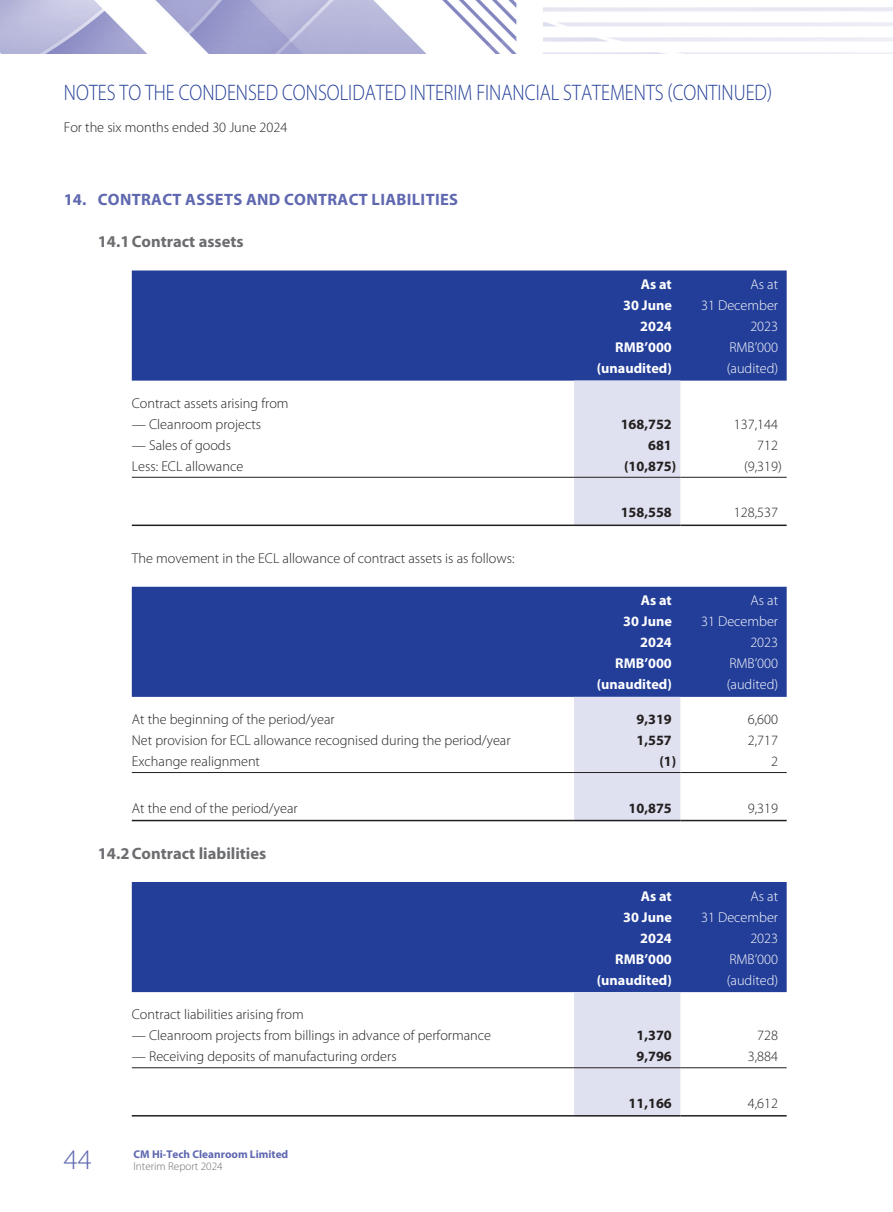
<style>
.page{position:relative;width:893px;height:1212px;background:#fff}
.page>*{position:absolute;margin:0;border:0;box-sizing:border-box;transform-origin:0 0}
.t1{font:300 28.5px "Myriad Pro";color:#5f68b0}
.t2{font:300 22.5px "Myriad Pro";color:#233e98;scale:.85 1}
._02_H2{font:700 16.5px "Myriad Pro";color:#6c6d70}
._01_H1{font:700 16.5px "Myriad Pro";letter-spacing:.02em;color:#5f68b0}
._50_Table_txt{font:300 14.25px "Myriad Pro";color:#231f20}
._50_Table_txt-2{font:300 14.25px "Myriad Pro";color:#fff}
._50_Table_txt-3{font:700 14.25px "Myriad Pro";color:#fff}
._50_Table_txt-4{font:700 14.25px "Myriad Pro";color:#231f20}
._00_txt{font:300 14.25px "Myriad Pro";color:#231f20}
.t3{font:700 11.25px "Myriad Pro";color:#5f68b0}
.t4{font:300 11.25px "Myriad Pro";color:#6c6d70}
</style>
<div class="page">
<img style="left:0;top:0;width:893px;height:53px">
<div style="left:132px;top:270px;width:655px;height:111px;background:#233e98"></div>
<div style="left:574px;top:381px;width:106px;height:143px;background:#e0e1f0"></div>
<hr style="left:132px;top:477px;width:442px;height:1px;background:#231f20">
<hr style="left:574px;top:477px;width:106px;height:1px;background:#231f20">
<hr style="left:680px;top:477px;width:107px;height:1px;background:#231f20">
<hr style="left:132px;top:524px;width:442px;height:2px;background:#231f20">
<hr style="left:574px;top:524px;width:106px;height:2px;background:#231f20">
<hr style="left:680px;top:524px;width:107px;height:2px;background:#231f20">
<div style="left:132px;top:587px;width:655px;height:110px;background:#233e98"></div>
<div style="left:574px;top:697px;width:106px;height:123px;background:#e0e1f0"></div>
<hr style="left:132px;top:772px;width:442px;height:1px;background:#231f20">
<hr style="left:574px;top:772px;width:106px;height:1px;background:#231f20">
<hr style="left:680px;top:772px;width:107px;height:1px;background:#231f20">
<hr style="left:132px;top:820px;width:442px;height:1px;background:#231f20">
<hr style="left:574px;top:820px;width:106px;height:1px;background:#231f20">
<hr style="left:680px;top:820px;width:107px;height:1px;background:#231f20">
<div style="left:132px;top:882px;width:655px;height:110px;background:#233e98"></div>
<div style="left:574px;top:992px;width:106px;height:123px;background:#e0e1f0"></div>
<hr style="left:132px;top:1067px;width:442px;height:1px;background:#231f20">
<hr style="left:574px;top:1067px;width:106px;height:1px;background:#231f20">
<hr style="left:680px;top:1067px;width:107px;height:1px;background:#231f20">
<hr style="left:132px;top:1115px;width:442px;height:1px;background:#231f20">
<hr style="left:574px;top:1115px;width:106px;height:1px;background:#231f20">
<hr style="left:680px;top:1115px;width:107px;height:1px;background:#231f20">
<h2 class="t2" style="left:64px;top:79px;width:834px">NOTES TO THE CONDENSED CONSOLIDATED INTERIM FINANCIAL STATEMENTS (CONTINUED)</h2>
<p class="_50_Table_txt" style="left:64px;top:119px;width:225px">For the six months ended 30 June 2024</p>
<p class="_01_H1" style="left:64px;top:189px;width:396px">14. CONTRACT ASSETS AND CONTRACT LIABILITIES</p>
<p class="_02_H2" style="left:98px;top:231px;width:147px">14.1Contract assets</p>
<p class="_50_Table_txt-3" style="left:641px;top:275px;width:33px">As at</p>
<p class="_50_Table_txt-3" style="left:623px;top:296px;width:50px">30 June</p>
<p class="_50_Table_txt-3" style="left:640px;top:317px;width:33px">2024</p>
<p class="_50_Table_txt-2" style="left:750px;top:276px;width:29px">As at</p>
<p class="_50_Table_txt-2" style="left:701px;top:297px;width:79px">31 December</p>
<p class="_50_Table_txt-2" style="left:750px;top:318px;width:29px">2023</p>
<p class="_50_Table_txt-3" style="left:615px;top:338px;width:58px">RMB’000</p>
<p class="_50_Table_txt-2" style="left:729px;top:339px;width:50px">RMB’000</p>
<p class="_50_Table_txt-3" style="left:597px;top:359px;width:77px">(unaudited)</p>
<p class="_50_Table_txt-2" style="left:727px;top:360px;width:53px">(audited)</p>
<p class="_50_Table_txt" style="left:132px;top:394px;width:158px">Contract assets arising from</p>
<p class="_50_Table_txt" style="left:132px;top:415px;width:131px">— Cleanroom projects</p>
<p class="_50_Table_txt-4" style="left:621px;top:415px;width:53px">168,752</p>
<p class="_50_Table_txt" style="left:734px;top:415px;width:46px">137,144</p>
<p class="_50_Table_txt" style="left:132px;top:436px;width:101px">— Sales of goods</p>
<p class="_50_Table_txt-4" style="left:648px;top:436px;width:25px">681</p>
<p class="_50_Table_txt" style="left:757px;top:436px;width:22px">712</p>
<p class="_50_Table_txt" style="left:132px;top:457px;width:113px">Less: ECL allowance</p>
<p class="_50_Table_txt-4" style="left:624px;top:457px;width:54px">(10,875)</p>
<p class="_50_Table_txt" style="left:744px;top:457px;width:39px">(9,319)</p>
<p class="_50_Table_txt-4" style="left:621px;top:503px;width:53px">158,558</p>
<p class="_50_Table_txt" style="left:734px;top:504px;width:46px">128,537</p>
<p class="_00_txt" style="left:132px;top:550px;width:384px">The movement in the ECL allowance of contract assets is as follows:</p>
<p class="_50_Table_txt-3" style="left:641px;top:591px;width:33px">As at</p>
<p class="_50_Table_txt-3" style="left:623px;top:612px;width:50px">30 June</p>
<p class="_50_Table_txt-3" style="left:640px;top:633px;width:33px">2024</p>
<p class="_50_Table_txt-2" style="left:750px;top:592px;width:29px">As at</p>
<p class="_50_Table_txt-2" style="left:701px;top:613px;width:79px">31 December</p>
<p class="_50_Table_txt-2" style="left:750px;top:634px;width:29px">2023</p>
<p class="_50_Table_txt-3" style="left:615px;top:654px;width:58px">RMB’000</p>
<p class="_50_Table_txt-2" style="left:729px;top:655px;width:50px">RMB’000</p>
<p class="_50_Table_txt-3" style="left:597px;top:675px;width:77px">(unaudited)</p>
<p class="_50_Table_txt-2" style="left:727px;top:676px;width:53px">(audited)</p>
<p class="_50_Table_txt" style="left:132px;top:711px;width:204px">At the beginning of the period/year</p>
<p class="_50_Table_txt-4" style="left:636px;top:710px;width:37px">9,319</p>
<p class="_50_Table_txt" style="left:748px;top:711px;width:32px">6,600</p>
<p class="_50_Table_txt" style="left:132px;top:732px;width:380px">Net provision for ECL allowance recognised during the period/year</p>
<p class="_50_Table_txt-4" style="left:636px;top:731px;width:37px">1,557</p>
<p class="_50_Table_txt" style="left:748px;top:732px;width:32px">2,717</p>
<p class="_50_Table_txt" style="left:132px;top:753px;width:130px">Exchange realignment</p>
<p class="_50_Table_txt-4" style="left:659px;top:752px;width:18px">(1)</p>
<p class="_50_Table_txt" style="left:771px;top:753px;width:8px">2</p>
<p class="_50_Table_txt" style="left:132px;top:799px;width:168px">At the end of the period/year</p>
<p class="_50_Table_txt-4" style="left:629px;top:798px;width:45px">10,875</p>
<p class="_50_Table_txt" style="left:748px;top:799px;width:32px">9,319</p>
<p class="_02_H2" style="left:98px;top:842px;width:170px">14.2Contract liabilities</p>
<p class="_50_Table_txt-3" style="left:641px;top:886px;width:33px">As at</p>
<p class="_50_Table_txt-3" style="left:623px;top:907px;width:50px">30 June</p>
<p class="_50_Table_txt-3" style="left:640px;top:928px;width:33px">2024</p>
<p class="_50_Table_txt-2" style="left:750px;top:887px;width:29px">As at</p>
<p class="_50_Table_txt-2" style="left:701px;top:908px;width:79px">31 December</p>
<p class="_50_Table_txt-2" style="left:750px;top:929px;width:29px">2023</p>
<p class="_50_Table_txt-3" style="left:615px;top:949px;width:58px">RMB’000</p>
<p class="_50_Table_txt-2" style="left:729px;top:950px;width:50px">RMB’000</p>
<p class="_50_Table_txt-3" style="left:597px;top:970px;width:77px">(unaudited)</p>
<p class="_50_Table_txt-2" style="left:727px;top:971px;width:53px">(audited)</p>
<p class="_50_Table_txt" style="left:132px;top:1006px;width:173px">Contract liabilities arising from</p>
<p class="_50_Table_txt" style="left:132px;top:1027px;width:361px">— Cleanroom projects from billings in advance of performance</p>
<p class="_50_Table_txt-4" style="left:636px;top:1026px;width:37px">1,370</p>
<p class="_50_Table_txt" style="left:757px;top:1027px;width:22px">728</p>
<p class="_50_Table_txt" style="left:132px;top:1048px;width:266px">— Receiving deposits of manufacturing orders</p>
<p class="_50_Table_txt-4" style="left:636px;top:1047px;width:37px">9,796</p>
<p class="_50_Table_txt" style="left:748px;top:1048px;width:32px">3,884</p>
<p class="_50_Table_txt-4" style="left:629px;top:1094px;width:45px">11,166</p>
<p class="_50_Table_txt" style="left:748px;top:1094px;width:32px">4,612</p>
<p class="t3" style="left:133px;top:1147px;width:156px">CM Hi-Tech Cleanroom Limited</p>
<h1 class="t1" style="left:64px;top:1142px;width:29px">44</h1>
<p class="t4" style="left:133px;top:1159px;width:91px">Interim Report 2024</p>
</div>
